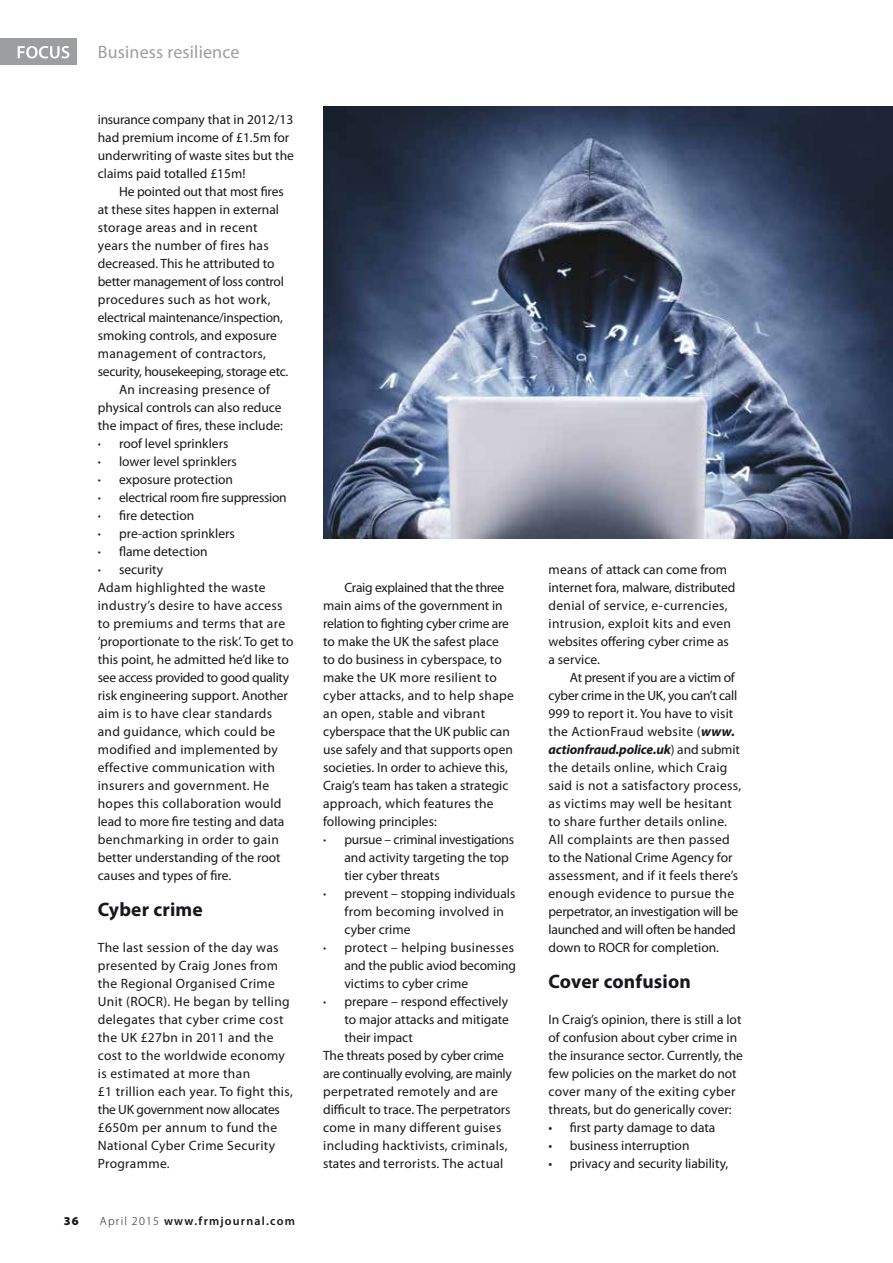
<style>
.page{position:relative;width:893px;height:1263px;background:#fff}
.page>*{position:absolute;margin:0;border:0;box-sizing:border-box;transform-origin:0 0}
.t1{font:700 19.5px "Myriad Pro";letter-spacing:.01em;color:#1a171c}
.t2{font:18px "Myriad Pro";letter-spacing:.01em;color:#9c9e9f}
.t3{font:13.5px/18px "Myriad Pro";color:#1a171c}
.t4{font:13.5px/18px "Myriad Pro";letter-spacing:.025em;color:#1a171c}
.t5{font:13.5px/18px "Myriad Pro";letter-spacing:.02em;color:#1a171c}
.t6{font:13.5px "Myriad Pro";letter-spacing:-.02em;color:#1a171c}
.t7{font:600 12px "Myriad Pro";letter-spacing:.1em;color:#1a171c}
.t8{font:900 12px "Myriad Pro";color:#1a171c}
.s1{font-weight:600}
.s2{font-weight:300}
.s3{font-weight:700;font-style:italic}
</style>
<div class="page">
<div style="left:0;top:38px;width:77px;height:27px;background:#9c9e9f"></div>
<svg style="left:18px;top:46px;width:51px;height:13px"></svg>
<img style="left:323px;top:106px;width:570px;height:432px">
<h2 class="t2" style="left:98px;top:41px;width:143px">Business resilience</h2>
<p class="t3" style="left:98px;top:111px;width:198px">insurance company that in 2012/13 had premium income of £1.5m for underwriting of waste sites but the claims paid totalled £15m!</p>
<p class="t3" style="left:119px;top:183px;width:166px">He pointed out that most fires</p>
<p class="t3" style="left:98px;top:201px;width:183px">at these sites happen in external</p>
<p class="t4" style="left:98px;top:219px;width:161px">storage areas and in recent</p>
<p class="t4" style="left:98px;top:237px;width:172px">years the number of fires has</p>
<p class="t3" style="left:98px;top:255px;width:178px">decreased. This he attributed to</p>
<p class="t6" style="left:98px;top:273px;width:188px">better management of loss control</p>
<p class="t4" style="left:98px;top:291px;width:174px">procedures such as hot work,</p>
<p class="t6" style="left:98px;top:309px;width:187px">electrical maintenance/inspection,</p>
<p class="t3" style="left:98px;top:327px;width:181px">smoking controls, and exposure</p>
<p class="t4" style="left:98px;top:345px;width:170px">management of contractors,</p>
<p class="t6" style="left:98px;top:363px;width:192px">security, housekeeping, storage etc.</p>
<p class="t5" style="left:119px;top:380px;width:152px">An increasing presence of</p>
<p class="t3" style="left:98px;top:398px;width:185px">physical controls can also reduce</p>
<p class="t3" style="left:98px;top:416px;width:187px">the impact of fires, these include:</p>
<p class="t3" style="left:98px;top:434px;width:132px"><span class="s1">·</span> roof level sprinklers</p>
<p class="t3" style="left:98px;top:452px;width:141px"><span class="s1">·</span> lower level sprinklers</p>
<p class="t3" style="left:98px;top:470px;width:137px"><span class="s1">·</span> exposure protection</p>
<p class="t6" style="left:98px;top:489px;width:190px"><span class="s1">·</span> electrical room fire suppression</p>
<p class="t3" style="left:98px;top:506px;width:98px"><span class="s1">·</span> fire detection</p>
<p class="t3" style="left:98px;top:524px;width:139px"><span class="s1">·</span> pre-action sprinklers</p>
<p class="t3" style="left:98px;top:542px;width:111px"><span class="s1">·</span> flame detection</p>
<p class="t3" style="left:98px;top:560px;width:67px"><span class="s1">·</span> security</p>
<p class="t4" style="left:98px;top:578px;width:169px">Adam highlighted the waste</p>
<p class="t4" style="left:98px;top:596px;width:186px">industry’s desire to have access</p>
<p class="t4" style="left:98px;top:614px;width:189px">to premiums and terms that are</p>
<p class="t3" style="left:98px;top:632px;width:197px">‘proportionate to the risk’. To get to</p>
<p class="t3" style="left:98px;top:650px;width:193px">this point, he admitted he’d like to</p>
<p class="t6" style="left:98px;top:669px;width:193px">see access provided to good quality</p>
<p class="t3" style="left:98px;top:686px;width:192px">risk engineering support. Another</p>
<p class="t4" style="left:98px;top:704px;width:176px">aim is to have clear standards</p>
<p class="t4" style="left:98px;top:722px;width:179px">and guidance, which could be</p>
<p class="t4" style="left:98px;top:740px;width:182px">modified and implemented by</p>
<p class="t4" style="left:98px;top:758px;width:179px">effective communication with</p>
<p class="t4" style="left:98px;top:776px;width:173px">insurers and government. He</p>
<p class="t4" style="left:98px;top:794px;width:185px">hopes this collaboration would</p>
<p class="t3" style="left:98px;top:812px;width:188px">lead to more fire testing and data</p>
<p class="t4" style="left:98px;top:830px;width:183px">benchmarking in order to gain</p>
<p class="t3" style="left:98px;top:848px;width:184px">better understanding of the root</p>
<p class="t3" style="left:98px;top:866px;width:135px">causes and types of fire.</p>
<h1 class="t1" style="left:98px;top:897px;width:107px">Cyber crime</h1>
<p class="t4" style="left:98px;top:939px;width:196px">The last session of the day was presented by Craig Jones from the Regional Organised Crime<br>Unit (ROCR). He began by telling delegates that cyber crime cost the UK £27bn in 2011 and the cost to the worldwide economy is estimated at more than<br>£1 trillion each year. To fight this, the UK government now allocates £650m per annum to fund the<br>National Cyber Crime Security<br>Programme.</p>
<p class="t8" style="left:64px;top:1213px;width:16px">36</p>
<p class="t7" style="left:100px;top:1213px;width:196px"><span class="s2">April 2015</span> www.frmjournal.com</p>
<p class="t6" style="left:344px;top:579px;width:161px">Craig explained that the three</p>
<p class="t3" style="left:323px;top:597px;width:181px">main aims of the government in</p>
<p class="t6" style="left:323px;top:615px;width:187px">relation to fighting cyber crime are</p>
<p class="t3" style="left:323px;top:633px;width:177px">to make the UK the safest place</p>
<p class="t3" style="left:323px;top:651px;width:180px">to do business in cyberspace, to</p>
<p class="t4" style="left:323px;top:669px;width:175px">make the UK more resilient to</p>
<p class="t4" style="left:323px;top:687px;width:192px">cyber attacks, and to help shape</p>
<p class="t4" style="left:323px;top:705px;width:164px">an open, stable and vibrant</p>
<p class="t3" style="left:323px;top:723px;width:188px">cyberspace that the UK public can</p>
<p class="t3" style="left:323px;top:741px;width:191px">use safely and that supports open</p>
<p class="t3" style="left:323px;top:759px;width:186px">societies. In order to achieve this,</p>
<p class="t3" style="left:323px;top:777px;width:187px">Craig’s team has taken a strategic</p>
<p class="t5" style="left:323px;top:795px;width:172px">approach, which features the</p>
<p class="t3" style="left:323px;top:813px;width:115px">following principles:</p>
<p class="t6" style="left:323px;top:831px;width:193px"><span class="s1">·</span> pursue – criminal investigations</p>
<p class="t3" style="left:344px;top:848px;width:166px">and activity targeting the top</p>
<p class="t3" style="left:344px;top:866px;width:97px">tier cyber threats</p>
<p class="t3" style="left:323px;top:884px;width:194px"><span class="s1">·</span> prevent – stopping individuals</p>
<p class="t4" style="left:344px;top:902px;width:161px">from becoming involved in</p>
<p class="t3" style="left:344px;top:920px;width:68px">cyber crime</p>
<p class="t4" style="left:323px;top:938px;width:192px"><span class="s1">·</span> protect – helping businesses</p>
<p class="t3" style="left:344px;top:956px;width:173px">and the public aviod becoming</p>
<p class="t3" style="left:344px;top:974px;width:125px">victims to cyber crime</p>
<p class="t3" style="left:323px;top:992px;width:186px"><span class="s1">·</span> prepare – respond effectively</p>
<p class="t3" style="left:344px;top:1010px;width:166px">to major attacks and mitigate</p>
<p class="t3" style="left:344px;top:1028px;width:70px">their impact</p>
<p class="t3" style="left:323px;top:1046px;width:182px">The threats posed by cyber crime</p>
<p class="t6" style="left:323px;top:1065px;width:190px">are continually evolving, are mainly</p>
<p class="t4" style="left:323px;top:1082px;width:176px">perpetrated remotely and are</p>
<p class="t3" style="left:323px;top:1100px;width:189px">difficult to trace. The perpetrators</p>
<p class="t4" style="left:323px;top:1118px;width:180px">come in many different guises</p>
<p class="t4" style="left:323px;top:1136px;width:186px">including hacktivists, criminals,</p>
<p class="t4" style="left:323px;top:1154px;width:182px">states and terrorists. The actual</p>
<p class="t3" style="left:549px;top:560px;width:188px">means of attack can come from internet fora, malware, distributed denial of service, e-currencies, intrusion, exploit kits and even websites offering cyber crime as a service.</p>
<p class="t5" style="left:549px;top:668px;width:194px;text-indent:21px">At present if you are a victim of cyber crime in the UK, you can’t call<br>999 to report it. You have to visit the ActionFraud website (<span class="s3">www. actionfraud.police.uk</span>) and submit the details online, which Craig said is not a satisfactory process, as victims may well be hesitant to share further details online.<br>All complaints are then passed to the National Crime Agency for assessment, and if it feels there’s enough evidence to pursue the perpetrator, an investigation will be launched and will often be handed down to ROCR for completion.</p>
<h1 class="t1" style="left:549px;top:969px;width:144px">Cover confusion</h1>
<p class="t3" style="left:549px;top:1011px;width:196px">In Craig’s opinion, there is still a lot of confusion about cyber crime in the insurance sector. Currently, the few policies on the market do not cover many of the exiting cyber threats, but do generically cover:</p>
<p class="t3" style="left:549px;top:1119px;width:168px">• first party damage to data</p>
<p class="t3" style="left:549px;top:1137px;width:142px">• business interruption</p>
<p class="t3" style="left:549px;top:1155px;width:181px">• privacy and security liability,</p>
</div>
